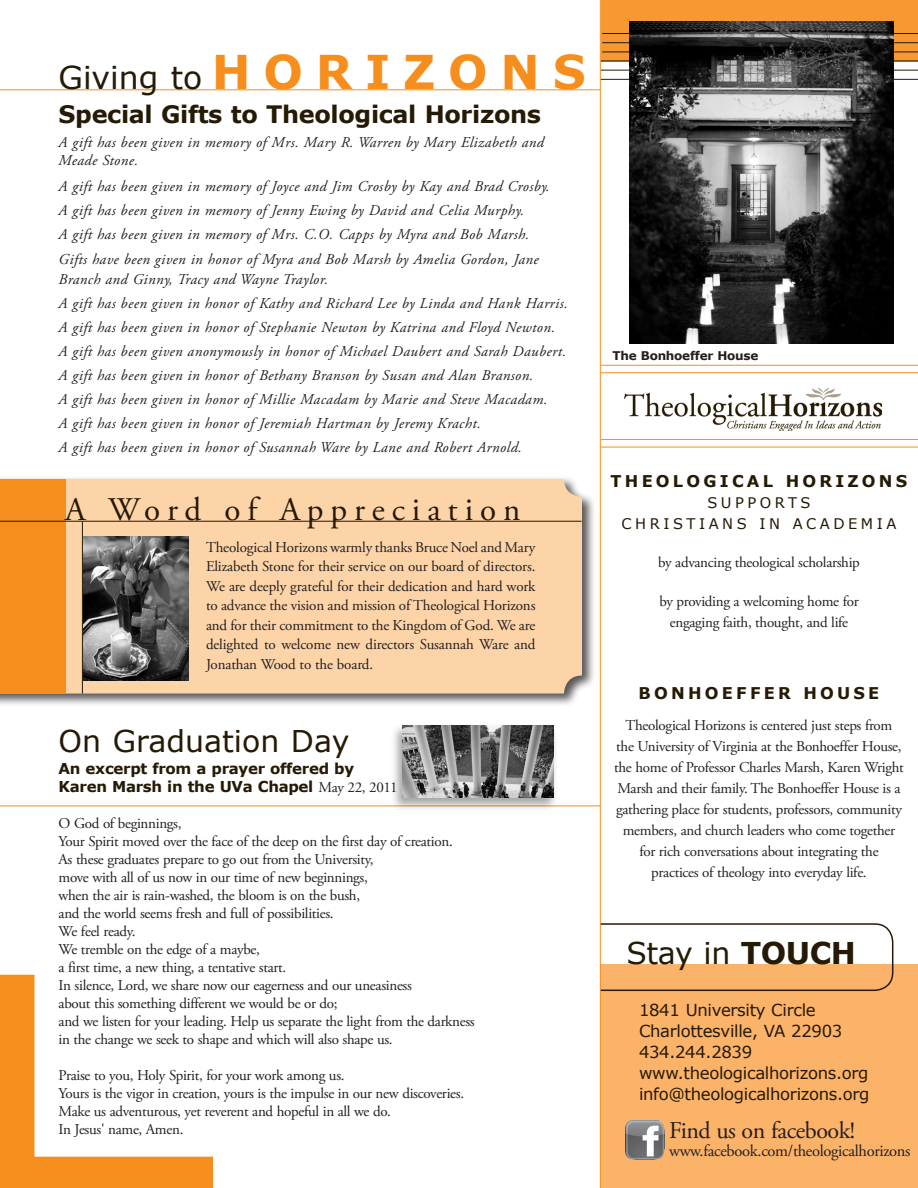
<style>
.page{position:relative;width:918px;height:1188px;background:#fff}
.page>*{position:absolute;margin:0;border:0;box-sizing:border-box;transform-origin:0 0}
.t1{font:700 46.5px "Verdana";letter-spacing:.275em;color:#f68e1e}
.t2{font:33px "Adobe Garamond Pro";letter-spacing:.21em;color:#251a05}
.t3{font:31.5px "Verdana";color:#251a05}
.t4{font:30px "Verdana";color:#251a05}
.t5{font:700 24px "Verdana";letter-spacing:-.015em;color:#251a05}
.t6{font:24px "Adobe Garamond Pro";letter-spacing:-.02em;color:#231f20}
.Heading_2{font:16.5px "Verdana";letter-spacing:-.02em;color:#251a05}
.t7{font:16.5px "Adobe Garamond Pro";letter-spacing:-.02em;color:#231f20}
.t8{font:700 16.2px "Verdana";letter-spacing:.2em;color:#251a05}
.Heading_2-2{font:15px/19.5px "Adobe Garamond Pro";letter-spacing:-.02em;color:#231f20;text-align:center}
.t9{font:italic 15px/18px "Adobe Garamond Pro";letter-spacing:.03em;color:#231f20}
.Heading_2-3{font:700 15px "Verdana";letter-spacing:-.02em;color:#251a05}
.t10{font:14.7px "Verdana";letter-spacing:.24em;color:#251a05}
.Normal__Web{font:700 12px "Verdana";letter-spacing:-.02em;color:#231f20}
.s1{font-family:"Adobe Garamond Pro";font-weight:400;color:#231f20}
.s2{font-weight:700}
</style>
<div class="page">
<div style="left:600px;top:964px;width:318px;height:224px;background:#fbb269"></div>
<hr style="left:0;top:90px;width:600px;height:1px;background:#f68e1e">
<hr style="left:0;top:806px;width:600px;height:1px;background:#f68e1e">
<svg style="left:601px;top:923px;width:292px;height:68px"></svg>
<img style="left:625px;top:387px;width:257px;height:43px">
<hr style="left:601px;top:439px;width:317px;height:1px;background:#f68e1e">
<hr style="left:601px;top:447px;width:317px;height:1px;background:#f68e1e">
<hr style="left:601px;top:365px;width:317px;height:1px;background:#f68e1e">
<hr style="left:601px;top:372px;width:317px;height:1px;background:#f68e1e">
<svg style="left:0;top:975px;width:213px;height:213px"></svg>
<div style="left:601px;top:0;width:317px;height:61px;background:#f79832"></div>
<hr style="left:602px;top:52px;width:316px;height:1px;background:#251a05">
<hr style="left:602px;top:42px;width:316px;height:1px;background:#251a05">
<hr style="left:602px;top:33px;width:316px;height:1px;background:#251a05">
<hr style="left:601px;top:79px;width:317px;height:1px;background:#251a05">
<hr style="left:601px;top:70px;width:317px;height:1px;background:#251a05">
<hr style="left:601px;top:61px;width:317px;height:1px;background:#251a05">
<img style="left:630px;top:22px;width:263px;height:322px">
<div style="left:391px;top:723px;width:168px;height:89px;background:#231f20;opacity:.4"></div>
<img style="left:402px;top:725px;width:152px;height:73px">
<hr style="left:600px;top:0;width:1px;height:1188px;background:#f68e1e">
<img style="left:625px;top:1121px;width:39px;height:38px">
<svg style="left:625px;top:1149px;width:15px;height:11px"></svg>
<svg style="left:654px;top:1144px;width:11px;height:16px"></svg>
<svg style="left:625px;top:1120px;width:11px;height:7px"></svg>
<svg style="left:658px;top:1120px;width:7px;height:13px"></svg>
<div style="left:0;top:476px;width:596px;height:231px;background:#231f20;opacity:.75"></div>
<div style="left:65px;top:479px;width:517px;height:215px;background:#fdd3a8"></div>
<div style="left:0;top:479px;width:65px;height:215px;background:#f68e1e"></div>
<hr style="left:82px;top:522px;width:1px;height:172px;background:#251a05">
<hr style="left:0;top:521px;width:582px;height:1px;background:#251a05">
<img style="left:83px;top:537px;width:105px;height:143px">
<p class="t3" style="left:59px;top:57px;width:145px">Giving to</p>
<p class="t1" style="left:212px;top:42px;width:375px">HORIZONS</p>
<p class="t5" style="left:59px;top:98px;width:484px">Special Gifts to Theological Horizons</p>
<p class="t9" style="left:59px;top:134px;width:487px">A gift has been given in memory of Mrs. Mary R. Warren by Mary Elizabeth and<br>Meade Stone.</p>
<p class="t9" style="left:59px;top:177px;width:493px">A gift has been given in memory of Joyce and Jim Crosby by Kay and Brad Crosby.</p>
<p class="t9" style="left:59px;top:201px;width:467px">A gift has been given in memory of Jenny Ewing by David and Celia Murphy.</p>
<p class="t9" style="left:59px;top:225px;width:472px">A gift has been given in memory of Mrs. C.O. Capps by Myra and Bob Marsh.</p>
<p class="t9" style="left:59px;top:250px;width:482px;line-height:19.5px">Gifts have been given in honor of Myra and Bob Marsh by Amelia Gordon, Jane<br>Branch and Ginny, Tracy and Wayne Traylor.</p>
<p class="t9" style="left:59px;top:294px;width:511px">A gift has been given in honor of Kathy and Richard Lee by Linda and Hank Harris.</p>
<p class="t9" style="left:59px;top:318px;width:498px">A gift has been given in honor of Stephanie Newton by Katrina and Floyd Newton.</p>
<p class="t9" style="left:59px;top:342px;width:509px">A gift has been given anonymously in honor of Michael Daubert and Sarah Daubert.</p>
<p class="t9" style="left:59px;top:366px;width:476px">A gift has been given in honor of Bethany Branson by Susan and Alan Branson.</p>
<p class="t9" style="left:59px;top:390px;width:490px">A gift has been given in honor of Millie Macadam by Marie and Steve Macadam.</p>
<p class="t9" style="left:59px;top:414px;width:424px">A gift has been given in honor of Jeremiah Hartman by Jeremy Kracht.</p>
<p class="t9" style="left:59px;top:438px;width:465px">A gift has been given in honor of Susannah Ware by Lane and Robert Arnold.</p>
<p class="t2" style="left:65px;top:490px;width:457px">A Word of Appreciation</p>
<p class="Heading_2-2" style="left:206px;top:538px;width:331px;text-align:justify">Theological Horizons warmly thanks Bruce Noel and Mary Elizabeth Stone for their service on our board of directors.<br>We are deeply grateful for their dedication and hard work to advance the vision and mission of Theological Horizons and for their commitment to the Kingdom of God. We are delighted to welcome new directors Susannah Ware and Jonathan Wood to the board.</p>
<p class="t4" style="left:59px;top:722px;width:292px">On Graduation Day</p>
<p class="Heading_2-3" style="left:59px;top:759px;width:297px">An excerpt from a prayer offered by</p>
<p class="Heading_2-3" style="left:59px;top:777px;width:340px">Karen Marsh in the UVa Chapel <span class="s1">May 22, 2011</span></p>
<p class="Heading_2-2" style="left:59px;top:814px;width:125px">O God of beginnings,</p>
<p class="Heading_2-2" style="left:59px;top:832px;width:396px">Your Spirit moved over the face of the deep on the first day of creation.</p>
<p class="Heading_2-2" style="left:59px;top:850px;width:316px">As these graduates prepare to go out from the University,</p>
<p class="Heading_2-2" style="left:59px;top:868px;width:311px">move with all of us now in our time of new beginnings,</p>
<p class="Heading_2-2" style="left:59px;top:886px;width:303px">when the air is rain-washed, the bloom is on the bush,</p>
<p class="Heading_2-2" style="left:59px;top:904px;width:277px">and the world seems fresh and full of possibilities.</p>
<p class="Heading_2-2" style="left:59px;top:922px;width:78px">We feel ready.</p>
<p class="Heading_2-2" style="left:59px;top:940px;width:203px">We tremble on the edge of a maybe,</p>
<p class="Heading_2-2" style="left:59px;top:958px;width:229px">a first time, a new thing, a tentative start.</p>
<p class="Heading_2-2" style="left:59px;top:976px;width:355px">In silence, Lord, we share now our eagerness and our uneasiness</p>
<p class="Heading_2-2" style="left:59px;top:994px;width:281px">about this something different we would be or do;</p>
<p class="Heading_2-2" style="left:59px;top:1012px;width:418px">and we listen for your leading. Help us separate the light from the darkness</p>
<p class="Heading_2-2" style="left:59px;top:1030px;width:336px">in the change we seek to shape and which will also shape us.</p>
<p class="Heading_2-2" style="left:59px;top:1066px;width:288px">Praise to you, Holy Spirit, for your work among us.</p>
<p class="Heading_2-2" style="left:59px;top:1084px;width:407px">Yours is the vigor in creation, yours is the impulse in our new discoveries.</p>
<p class="Heading_2-2" style="left:59px;top:1102px;width:334px">Make us adventurous, yet reverent and hopeful in all we do.</p>
<p class="Heading_2-2" style="left:59px;top:1120px;width:126px">In Jesus' name, Amen.</p>
<p class="Normal__Web" style="left:613px;top:348px;width:147px">The Bonhoeffer House</p>
<p class="t8" style="left:611px;top:470px;width:298px">THEOLOGICAL HORIZONS</p>
<p class="t10" style="left:707px;top:493px;width:105px">SUPPORTS</p>
<p class="t10" style="left:622px;top:514px;width:276px">CHRISTIANS IN ACADEMIA</p>
<p class="Heading_2-2" style="left:658px;top:553px;width:203px">by advancing theological scholarship</p>
<p class="Heading_2-2" style="left:659px;top:592px;width:201px">by providing a welcoming home for</p>
<p class="Heading_2-2" style="left:670px;top:613px;width:180px">engaging faith, thought, and life</p>
<p class="t8" style="left:639px;top:682px;width:242px">BONHOEFFER HOUSE</p>
<p class="Heading_2-2" style="left:626px;top:716px;width:268px">Theological Horizons is centered just steps from</p>
<p class="Heading_2-2" style="left:614px;top:736px;width:291px;line-height:21px">the University of Virginia at the Bonhoeffer House, the home of Professor Charles Marsh, Karen Wright Marsh and their family. The Bonhoeffer House is a gathering place for students, professors, community members, and church leaders who come together for rich conversations about integrating the</p>
<p class="Heading_2-2" style="left:651px;top:863px;width:217px">practices of theology into everyday life.</p>
<p class="t4" style="left:626px;top:934px;width:231px">Stay in <span class="s2">TOUCH</span></p>
<p class="Heading_2" style="left:639px;top:999px;width:178px">1841 University Circle</p>
<p class="Heading_2" style="left:639px;top:1020px;width:205px">Charlottesville, VA 22903</p>
<p class="Heading_2" style="left:639px;top:1041px;width:115px">434.244.2839</p>
<p class="Heading_2" style="left:639px;top:1062px;width:231px">www.theologicalhorizons.org</p>
<p class="Heading_2" style="left:639px;top:1083px;width:232px">info@theologicalhorizons.org</p>
<p class="t6" style="left:669px;top:1116px;width:188px">Find us on facebook!</p>
<p class="t7" style="left:669px;top:1141px;width:243px">www.facebook.com/theologicalhorizons</p>
</div>
